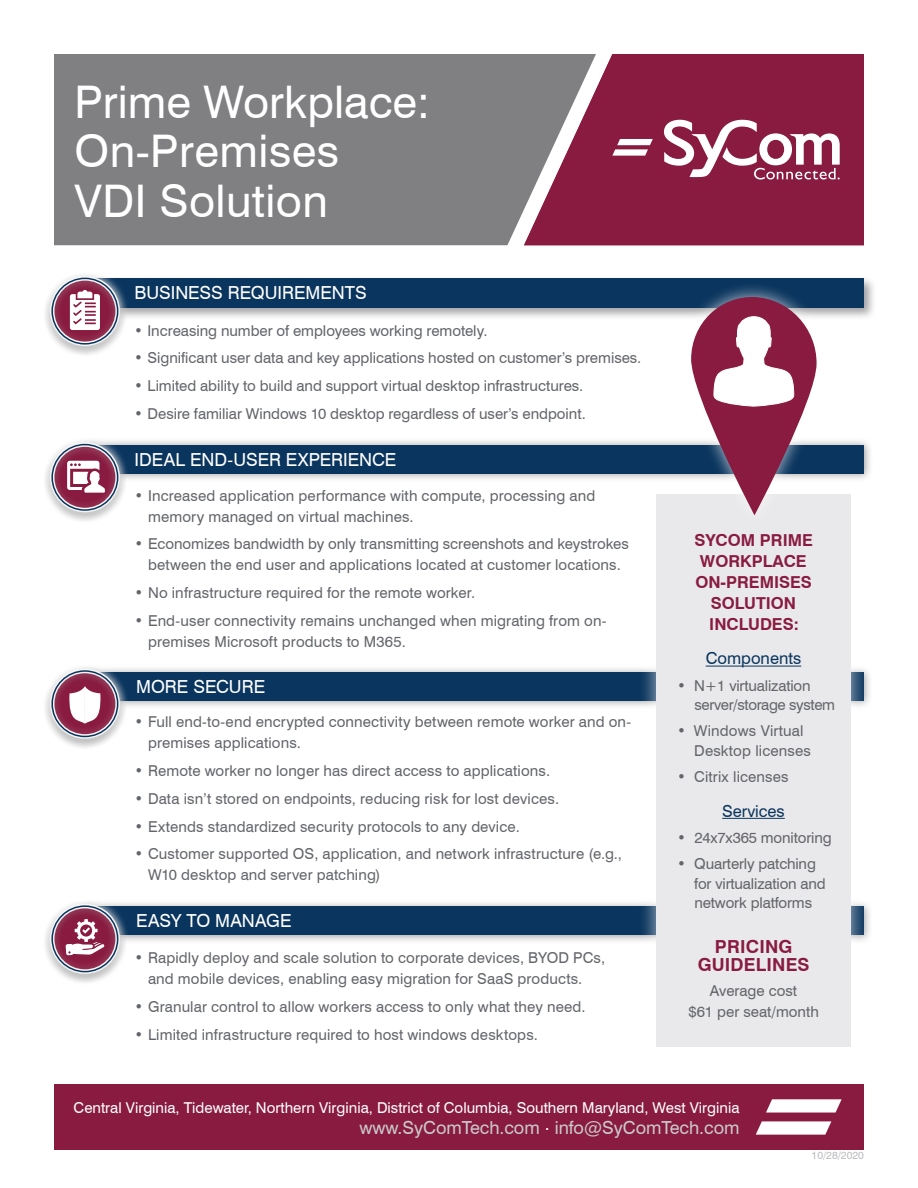
<style>
.page{position:relative;width:918px;height:1188px;background:#fff}
.page>*{position:absolute;margin:0;border:0;box-sizing:border-box;transform-origin:0 0}
.H1_Document_Title{font:45px/49.5px "Swiss 721 BT";letter-spacing:.01em;color:#fff}
.t1{font:18px "Swiss 721 BT";color:#fff}
.t2{font:18px "Swiss 721 BT";color:#c9c9cb}
.t3{font:700 18px/18px "Swiss 721 BT";letter-spacing:.01em;color:#891b40;text-align:center}
.t4{font:700 16.5px/21px "Swiss 721 BT";color:#891b40;text-align:center}
.t5{font:16.5px "Swiss 721 BT";color:#0a355e}
.t6{font:15px/21px "Swiss 721 BT";letter-spacing:.005em;color:#63656a}
.t7{font:15px "Swiss 721 BT";color:#fff}
.t8{font:15px/19.5px "Swiss 721 BT";letter-spacing:-.025em;color:#63656a}
.t9{font:10.5px "Swiss 721 BT";color:#bcbbbf}
</style>
<div class="page">
<div style="left:54px;top:1085px;width:810px;height:65px;background:#891b40"></div>
<svg style="left:756px;top:1121px;width:75px;height:14px"></svg>
<svg style="left:766px;top:1099px;width:76px;height:14px"></svg>
<div style="left:596px;top:54px;width:268px;height:191px;background:#891b40"></div>
<svg style="left:612px;top:139px;width:41px;height:17px"></svg>
<svg style="left:664px;top:120px;width:176px;height:60px"></svg>
<svg style="left:54px;top:54px;width:542px;height:191px;background:#847e82"></svg>
<div style="left:78px;top:275px;width:799px;height:45px;background:#808083;opacity:.75"></div>
<div style="left:81px;top:278px;width:783px;height:29px;background:#0a355e"></div>
<div style="left:78px;top:899px;width:795px;height:45px;background:#808083;opacity:.75"></div>
<div style="left:85px;top:906px;width:779px;height:29px;background:#0a355e"></div>
<div style="left:78px;top:665px;width:795px;height:45px;background:#808083;opacity:.75"></div>
<div style="left:85px;top:672px;width:779px;height:29px;background:#0a355e"></div>
<div style="left:80px;top:438px;width:793px;height:45px;background:#808083;opacity:.75"></div>
<div style="left:87px;top:445px;width:777px;height:29px;background:#0a355e"></div>
<div style="left:637px;top:475px;width:232px;height:590px;background:#fff"></div>
<div style="left:656px;top:494px;width:195px;height:552px;background:#e9e9eb"></div>
<hr style="left:706px;top:666px;width:95px;height:1px;background:#0a355e">
<hr style="left:722px;top:818px;width:63px;height:1px;background:#0a355e">
<div style="left:41px;top:267px;width:88px;height:88px;background:#fff"></div>
<div style="left:42px;top:268px;width:86px;height:86px;background:#fff;opacity:.75"></div>
<div style="left:51px;top:278px;width:67px;height:67px;border:2px solid #0a355e;border-radius:50%"></div>
<svg style="left:70px;top:290px;width:29px;height:40px"></svg>
<div style="left:41px;top:433px;width:88px;height:89px;background:#fff"></div>
<div style="left:44px;top:440px;width:82px;height:82px;background:#808083;opacity:.75"></div>
<div style="left:42px;top:435px;width:86px;height:85px;background:#fff;opacity:.75"></div>
<div style="left:51px;top:444px;width:67px;height:67px;border:2px solid #0a355e;border-radius:50%"></div>
<svg style="left:67px;top:461px;width:38px;height:32px"></svg>
<div style="left:41px;top:659px;width:88px;height:89px;background:#fff"></div>
<div style="left:42px;top:661px;width:86px;height:86px;background:#fff;opacity:.75"></div>
<div style="left:51px;top:670px;width:67px;height:67px;border:2px solid #0a355e;border-radius:50%"></div>
<svg style="left:68px;top:686px;width:34px;height:38px"></svg>
<div style="left:41px;top:895px;width:88px;height:88px;background:#fff"></div>
<div style="left:42px;top:896px;width:86px;height:86px;background:#fff;opacity:.75"></div>
<div style="left:51px;top:905px;width:67px;height:67px;border:2px solid #0a355e;border-radius:50%"></div>
<svg style="left:66px;top:919px;width:38px;height:36px"></svg>
<div style="left:675px;top:281px;width:157px;height:248px;background:#fff;opacity:.75"></div>
<svg style="left:691px;top:297px;width:126px;height:218px"></svg>
<p class="H1_Document_Title" style="left:75px;top:77px;width:357px">Prime Workplace:</p>
<p class="H1_Document_Title" style="left:75px;top:126px;width:266px">On-Premises<br>VDI Solution</p>
<p class="t1" style="left:135px;top:282px;width:234px">BUSINESS REQUIREMENTS</p>
<p class="t6" style="left:134px;top:320px;width:355px">• Increasing number of employees working remotely.</p>
<p class="t6" style="left:134px;top:347px;width:509px">• Significant user data and key applications hosted on customer’s premises.</p>
<p class="t6" style="left:134px;top:375px;width:451px">• Limited ability to build and support virtual desktop infrastructures.</p>
<p class="t6" style="left:134px;top:403px;width:453px">• Desire familiar Windows 10 desktop regardless of user’s endpoint.</p>
<p class="t1" style="left:135px;top:448px;width:263px">IDEAL END-USER EXPERIENCE</p>
<p class="t6" style="left:148px;top:485px;width:449px;text-indent:-14px">• Increased application performance with compute, processing and memory managed on virtual machines.</p>
<p class="t6" style="left:135px;top:533px;width:496px;text-align:center">• Economizes bandwidth by only transmitting screenshots and keystrokes between the end user and applications located at customer locations.</p>
<p class="t6" style="left:135px;top:582px;width:342px">• No infrastructure required for the remote worker.</p>
<p class="t6" style="left:148px;top:610px;width:460px;text-indent:-14px">• End-user connectivity remains unchanged when migrating from on&shy;premises Microsoft products to M365.</p>
<p class="t1" style="left:136px;top:676px;width:131px">MORE SECURE</p>
<p class="t6" style="left:148px;top:711px;width:485px;text-indent:-14px">• Full end-to-end encrypted connectivity between remote worker and on&shy;premises applications.</p>
<p class="t6" style="left:135px;top:760px;width:417px">• Remote worker no longer has direct access to applications.</p>
<p class="t6" style="left:135px;top:788px;width:426px">• Data isn’t stored on endpoints, reducing risk for lost devices.</p>
<p class="t6" style="left:135px;top:816px;width:387px">• Extends standardized security protocols to any device.</p>
<p class="t6" style="left:148px;top:843px;width:475px;text-indent:-14px">• Customer supported OS, application, and network infrastructure (e.g.,<br>W10 desktop and server patching)</p>
<p class="t1" style="left:136px;top:910px;width:157px">EASY TO MANAGE</p>
<p class="t6" style="left:148px;top:947px;width:459px;text-indent:-14px">• Rapidly deploy and scale solution to corporate devices, BYOD PCs, and mobile devices, enabling easy migration for SaaS products.</p>
<p class="t6" style="left:135px;top:996px;width:453px">• Granular control to allow workers access to only what they need.</p>
<p class="t6" style="left:135px;top:1024px;width:405px">• Limited infrastructure required to host windows desktops.</p>
<p class="t4" style="left:695px;top:529px;width:120px">SYCOM PRIME<br>WORKPLACE<br>ON-PREMISES<br>SOLUTION<br>INCLUDES:</p>
<p class="t5" style="left:706px;top:648px;width:97px">Components</p>
<p class="t8" style="left:695px;top:675px;width:142px;text-indent:-17px">• N+1 virtualization server/storage system</p>
<p class="t6" style="left:694px;top:721px;width:118px;line-height:19.5px;text-indent:-17px">• Windows Virtual<br>Desktop licenses</p>
<p class="t6" style="left:677px;top:766px;width:113px">• Citrix licenses</p>
<p class="t5" style="left:722px;top:801px;width:64px">Services</p>
<p class="t6" style="left:677px;top:827px;width:156px">• 24x7x365 monitoring</p>
<p class="t6" style="left:694px;top:854px;width:133px;line-height:19.5px;text-indent:-17px">• Quarterly patching for virtualization and network platforms</p>
<p class="t3" style="left:698px;top:938px;width:113px">PRICING<br>GUIDELINES</p>
<p class="t6" style="left:710px;top:980px;width:89px">Average cost</p>
<p class="t6" style="left:688px;top:1001px;width:132px">$61 per seat/month</p>
<p class="t7" style="left:74px;top:1098px;width:667px">Central Virginia, Tidewater, Northern Virginia, District of Columbia, Southern Maryland, West Virginia</p>
<p class="t2" style="left:359px;top:1117px;width:382px">www.SyComTech.com <sup>.</sup> info@SyComTech.com</p>
<p class="t9" style="left:812px;top:1149px;width:54px">10/28/2020</p>
</div>
